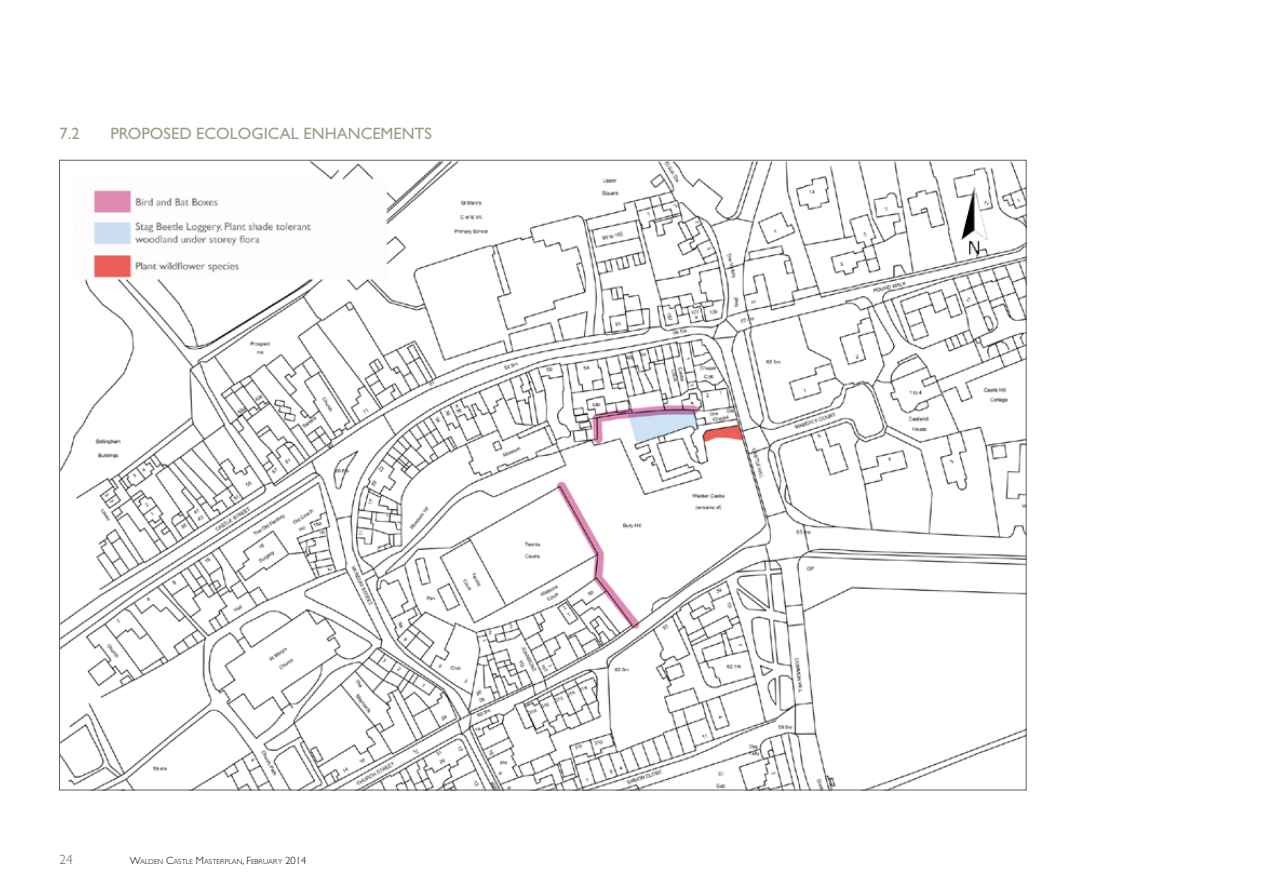
<style>
.page{position:relative;width:1263px;height:893px;background:#fff}
.page>*{position:absolute;margin:0;border:0;box-sizing:border-box;transform-origin:0 0}
.t1{font:16.5px "Gill Sans Std";color:#96a088}
.t2{font:300 13.5px "Gill Sans Std";color:#5b6064}
.t3{font:300 7.35px "Gill Sans Std";color:#000}
.s1{font-size:10.5px}
</style>
<div class="page">
<img style="left:61px;top:162px;width:963px;height:626px">
<img style="left:953px;top:181px;width:42px;height:82px">
<h1 class="t1" style="left:60px;top:124px;width:22px">7.2</h1>
<h1 class="t1" style="left:111px;top:124px;width:20px">PROPOSED</h1>
<h1 class="t1" style="left:196px;top:124px;width:20px">ECOLOGICAL</h1>
<h1 class="t1" style="left:304px;top:124px;width:46px">EN HANCE</h1>
<h1 class="t1" style="left:381px;top:124px;width:24px">MENTS</h1>
<h2 class="t2" style="left:60px;top:852px;width:15px">24</h2>
<p class="t3" style="left:130px;top:858px;width:178px"><span class="s1">W</span>ALDEN <span class="s1">C</span>ASTLE <span class="s1">M</span> ASTERPLAN<span class="s1">, F</span>EBRUARY <span class="s1">2014</span></p>
</div>
